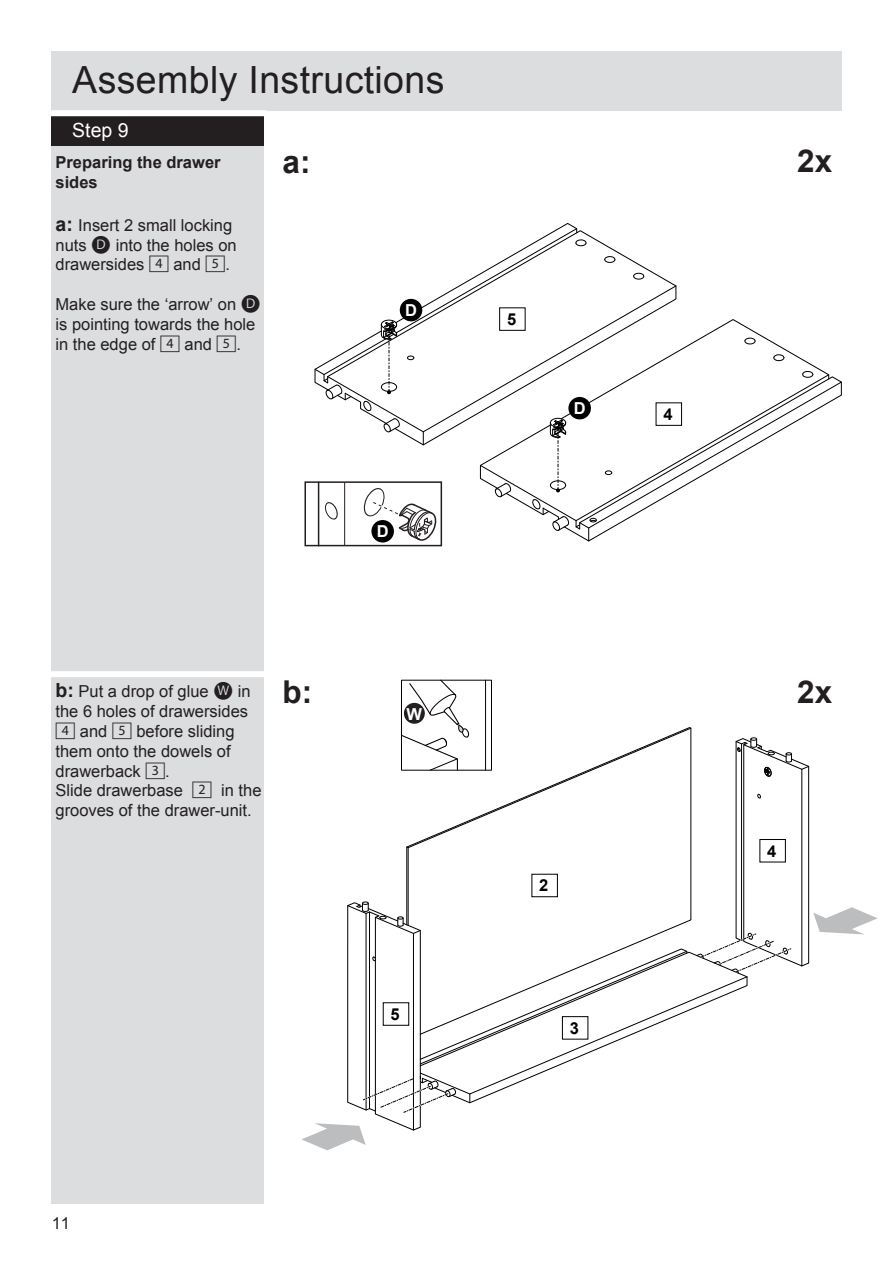
<style>
.page{position:relative;width:893px;height:1263px;background:#fff}
.page>*{position:absolute;margin:0;border:0;box-sizing:border-box;transform-origin:0 0}
.t1{font:37.5px "Arial";letter-spacing:.01em;color:#231f20}
.t2{font:700 31.5px "Arial";color:#231f20}
.t3{font:19.5px "Arial";color:#fff}
.t4{font:700 19.5px "Arial";color:#231f20}
.t5{font:16.5px/19.8px "Arial";color:#231f20}
.t6{font:700 16.5px/19.8px "Arial";color:#231f20}
.t7{font:700 16.5px "Arial";color:#000001}
.t8{font:700 16.5px "Arial";color:#fff}
.s1{font-weight:700;font-size:19.5px}
.s2{font-family:"Argos"}
.s3{font-family:"Nijpels"}
</style>
<div class="page">
<div style="left:51px;top:116px;width:213px;height:1087px;background:#dcdddf"></div>
<div style="left:51px;top:51px;width:791px;height:60px;background:#dcdddf"></div>
<div style="left:51px;top:671px;width:213px;height:6px;background:#fff"></div>
<div style="left:51px;top:116px;width:213px;height:30px;background:#231f20"></div>
<div style="left:51px;top:110px;width:213px;height:6px;background:#fff"></div>
<div style="left:304px;top:481px;width:138px;height:65px;border:2px solid #231f20"></div>
<hr style="left:344px;top:482px;width:1px;height:63px;background:#231f20">
<hr style="left:318px;top:482px;width:1px;height:64px;background:#231f20">
<svg style="left:315px;top:223px;width:527px;height:318px"></svg>
<div style="left:371px;top:520px;width:23px;height:22px;background:#000001;border-radius:50%"></div>
<svg style="left:301px;top:679px;width:577px;height:471px"></svg>
<h1 class="t1" style="left:72px;top:55px;width:374px">Assembly Instructions</h1>
<p class="t3" style="left:72px;top:118px;width:58px">Step 9</p>
<p class="t6" style="left:56px;top:152px;width:167px">Preparing the drawer sides</p>
<p class="t5" style="left:56px;top:215px;width:183px"><span class="s1">a:</span> Insert 2 small locking nuts <span class="s2">D</span> into the holes on drawersides <span class="s3">4</span> and <span class="s3">5</span>.</p>
<p class="t5" style="left:56px;top:294px;width:207px">Make sure the ‘arrow’ on <span class="s3">D </span>is pointing towards the hole in the edge of <span class="s3">4</span> and <span class="s3">5</span>.</p>
<h2 class="t2" style="left:283px;top:141px;width:30px">a:</h2>
<p class="t8" style="left:405px;top:299px;width:13px">D</p>
<p class="t4" style="left:56px;top:677px;width:20px">b:</p>
<h2 class="t2" style="left:283px;top:671px;width:31px">b:</h2>
<p class="t5" style="left:56px;top:682px;width:207px;text-indent:23px">Put a drop of glue <span class="s3">W</span> in the 6 holes of drawersides<br><span class="s3">4</span> and <span class="s3">5</span> before sliding them onto the dowels of drawerback <span class="s3">3</span>.<br>Slide drawerbase <span class="s3">2</span> in the grooves of the drawer-unit.</p>
<p class="t8" style="left:377px;top:520px;width:13px">D</p>
<p class="t8" style="left:407px;top:703px;width:17px">W</p>
<p class="t7" style="left:391px;top:1003px;width:11px">5</p>
<p class="t7" style="left:507px;top:308px;width:11px">5</p>
<p class="t8" style="left:574px;top:397px;width:13px">D</p>
<p class="t7" style="left:663px;top:403px;width:11px">4</p>
<p class="t7" style="left:539px;top:874px;width:11px">2</p>
<p class="t7" style="left:570px;top:1017px;width:11px">3</p>
<p class="t5" style="left:52px;top:1213px;width:20px">11</p>
<h2 class="t2" style="left:797px;top:140px;width:37px">2x</h2>
<h2 class="t2" style="left:797px;top:671px;width:37px">2x</h2>
<p class="t7" style="left:767px;top:840px;width:11px">4</p>
</div>
